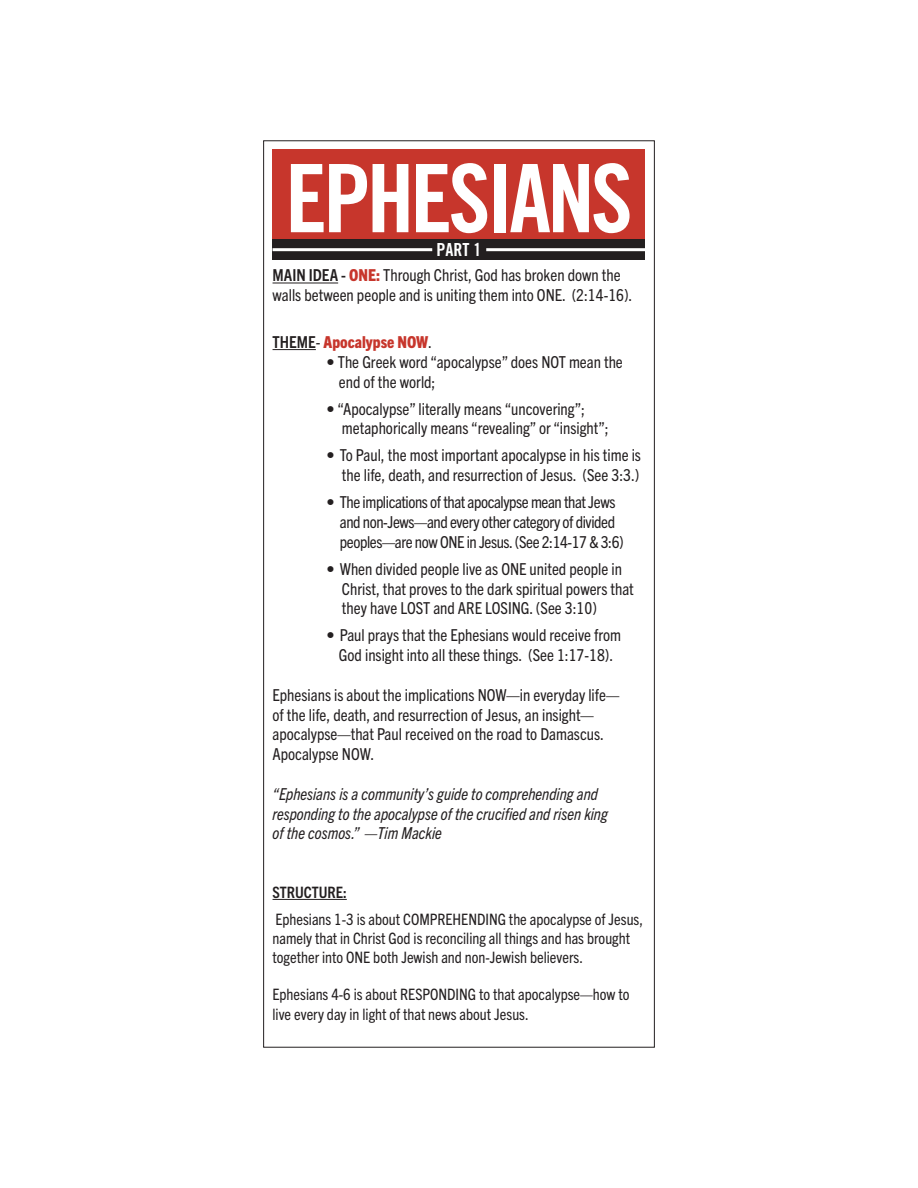
<style>
.page{position:relative;width:918px;height:1188px;background:#fff}
.page>*{position:absolute;margin:0;border:0;box-sizing:border-box;transform-origin:0 0}
.t1{font:94.5px "Trade Gothic LT Std Bd Cn 20";letter-spacing:-.04em;color:#fff}
.t2{font:18px "Trade Gothic LT Std Bd Cn 20";color:#fff}
.t3{font:condensed 16.5px/19.8px "Trade Gothic Next LT Pro";color:#231f20}
.t4{font:condensed 16.5px/19.8px "Trade Gothic Next LT Pro";letter-spacing:-.025em;color:#231f20}
.t5{font:italic condensed 16.5px/19.8px "Trade Gothic Next LT Pro";color:#231f20}
.t6{font:800 condensed 16.5px "Trade Gothic Next LT Pro";color:#c7362c}
.t7{font:condensed 15.75px/18.9px "Trade Gothic Next LT Pro";color:#231f20}
.t8{font:700 condensed 15.75px "Trade Gothic Next LT Pro";color:#231f20}
.s1{font-weight:700}
.s2{font-weight:800;color:#c7362c}
.s3{font-weight:700;color:#231f20}
.s4{font-weight:400;color:#231f20}
.s5{font-family:"Trade Gothic LT Std";font-stretch:normal}
</style>
<div class="page">
<div style="left:273px;top:149px;width:372px;height:98px;background:#c7362c"></div>
<div style="left:273px;top:239px;width:372px;height:21px;background:#231f20"></div>
<hr style="left:273px;top:283px;width:65px;height:1px;background:#231f20">
<hr style="left:273px;top:349px;width:43px;height:1px;background:#231f20">
<hr style="left:273px;top:899px;width:74px;height:1px;background:#231f20">
<hr style="left:273px;top:248px;width:159px;height:3px;background:#fff">
<hr style="left:486px;top:248px;width:159px;height:3px;background:#fff">
<p class="t1" style="left:285px;top:141px;width:349px">EPHESIANS</p>
<p class="t2" style="left:437px;top:239px;width:46px">PART 1</p>
<p class="t3" style="left:273px;top:264px;width:361px"><span class="s1">MAIN IDEA -</span> <span class="s2">ONE:</span> Through Christ, God has broken down the walls between people and is uniting them into ONE. (2:14-16).</p>
<p class="t6" style="left:273px;top:331px;width:161px"><span class="s3">THEME</span><span class="s4">-</span> Apocalypse NOW<span class="s4">.</span></p>
<p class="t3" style="left:339px;top:351px;width:286px;text-indent:-12px"><span class="s5">•</span> The Greek word “apocalypse” does NOT mean the end of the world;</p>
<p class="t3" style="left:327px;top:398px;width:260px"><span class="s5">•</span> “Apocalypse” literally means “uncovering”;</p>
<p class="t3" style="left:342px;top:417px;width:268px">metaphorically means “revealing” or “insight”;</p>
<p class="t3" style="left:327px;top:444px;width:316px;text-align:right"><span class="s5">•</span> To Paul, the most important apocalypse in his time is the life, death, and resurrection of Jesus. (See 3:3.)</p>
<p class="t4" style="left:340px;top:491px;width:285px;text-indent:-13px"><span class="s5">•</span> The implications of that apocalypse mean that Jews and non-Jews—and every other category of divided peoples—are now ONE in Jesus. (See 2:14-17 &amp; 3:6)</p>
<p class="t3" style="left:342px;top:558px;width:293px;text-indent:-15px"><span class="s5">•</span> When divided people live as ONE united people in<br>Christ, that proves to the dark spiritual powers that they have LOST and ARE LOSING. (See 3:10)</p>
<p class="t3" style="left:327px;top:624px;width:296px;text-align:center"><span class="s5">•</span> Paul prays that the Ephesians would receive from<br>God insight into all these things. (See 1:17-18).</p>
<p class="t3" style="left:273px;top:684px;width:348px">Ephesians is about the implications NOW—in everyday life— of the life, death, and resurrection of Jesus, an insight— apocalypse—that Paul received on the road to Damascus.<br>Apocalypse NOW.</p>
<p class="t5" style="left:273px;top:783px;width:337px">“Ephesians is a community’s guide to comprehending and responding to the apocalypse of the crucified and risen king of the cosmos.” —Tim Mackie</p>
<p class="t8" style="left:273px;top:881px;width:76px">STRUCTURE:</p>
<p class="t7" style="left:273px;top:909px;width:372px">Ephesians 1-3 is about COMPREHENDING the apocalypse of Jesus, namely that in Christ God is reconciling all things and has brought together into ONE both Jewish and non-Jewish believers.</p>
<p class="t7" style="left:273px;top:984px;width:359px;line-height:19.8px">Ephesians 4-6 is about RESPONDING to that apocalypse—how to live every day in light of that news about Jesus.</p>
</div>
